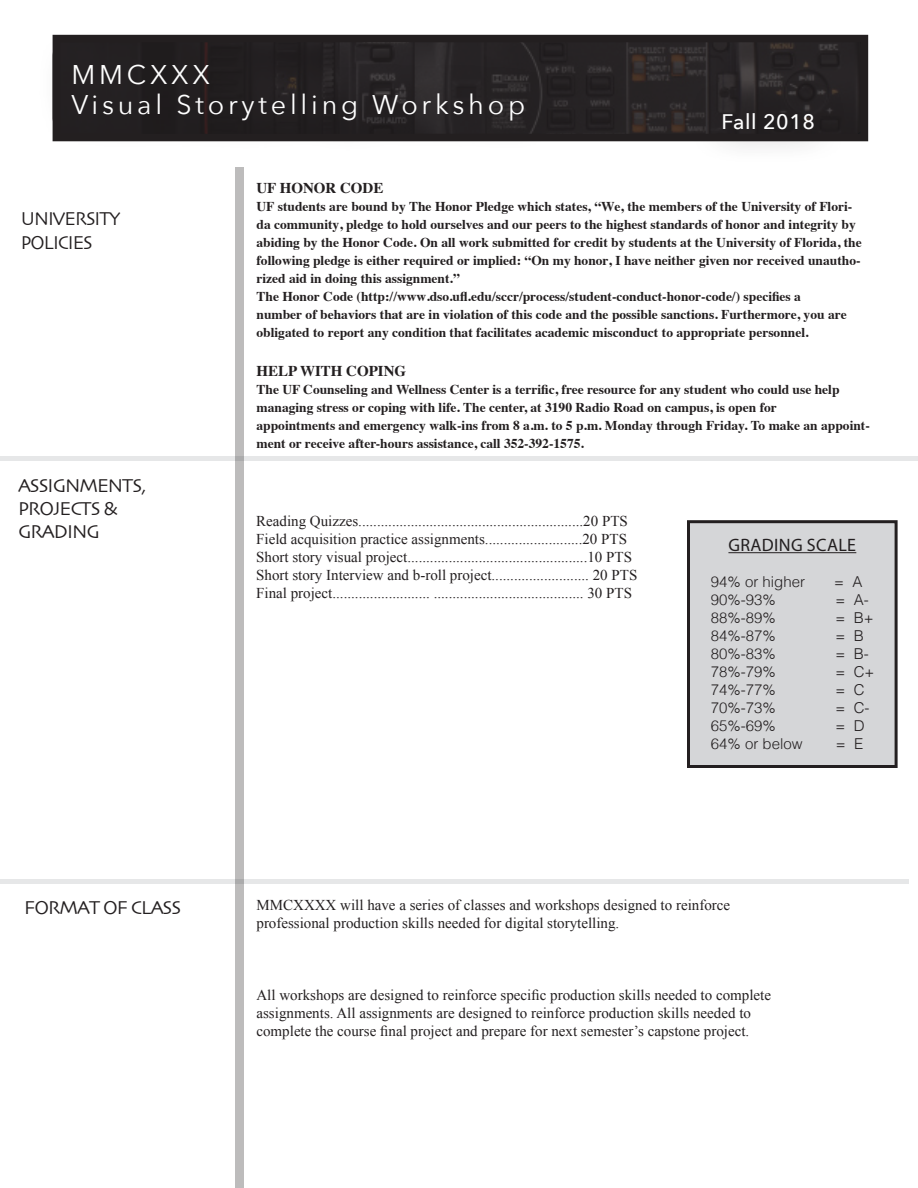
<style>
.page{position:relative;width:918px;height:1188px;background:#fff}
.page>*{position:absolute;margin:0;border:0;box-sizing:border-box;transform-origin:0 0}
.t1{font:27px "Avenir Next";letter-spacing:.14em;color:#fff}
.t2{font:500 21px "Avenir Next";letter-spacing:.03em;color:#fff}
.t3{font:19.5px "Skia Regular 1 1";letter-spacing:-.05em;color:#231f20}
.t4{font:18px "Myriad Pro";letter-spacing:.02em;color:#231f20}
.t5{font:15px "Times New Roman";color:#231f20}
.t6{font:300 15px "Helvetica";color:#231f20}
.t7{font:700 15px "Times";color:#231f20}
.t8{font:700 13.5px/18px "Times";color:#231f20}
</style>
<div class="page">
<svg style="left:53px;top:39px;width:812px;height:97px;background:#2a2627"></svg>
<hr style="left:0;top:457px;width:918px;height:4px;background:#e6e7e8">
<hr style="left:0;top:880px;width:909px;height:4px;background:#e6e7e8">
<div style="left:53px;top:35px;width:815px;height:106px;border:8px solid #231f20"></div>
<div style="left:235px;top:167px;width:9px;height:1021px;background:#bdbcbc"></div>
<div style="left:688px;top:522px;width:208px;height:244px;background:#d5d6d8"></div>
<hr style="left:728px;top:552px;width:128px;height:1px;background:#231f20">
<div style="left:687px;top:520px;width:211px;height:248px;border:3px solid #231f20"></div>
<div style="left:38px;top:29px;width:520px;height:125px;background:#231f20;opacity:.59"></div>
<div style="left:688px;top:78px;width:160px;height:86px;background:#231f20;opacity:.59"></div>
<p class="t1" style="left:71px;top:51px;width:140px">MMCXXX</p>
<p class="t1" style="left:71px;top:81px;width:455px">Visual Storytelling Workshop</p>
<p class="t2" style="left:722px;top:103px;width:95px">Fall 2018</p>
<p class="t3" style="left:21px;top:207px;width:101px">UNIVERSITY</p>
<p class="t3" style="left:21px;top:231px;width:74px">POLICIES</p>
<p class="t3" style="left:18px;top:474px;width:130px">ASSIGNMENTS,</p>
<p class="t3" style="left:18px;top:497px;width:101px">PROJECTS &amp;</p>
<p class="t3" style="left:18px;top:520px;width:83px">GRADING</p>
<p class="t3" style="left:24px;top:896px;width:159px">FORMAT OF CLASS</p>
<p class="t7" style="left:256px;top:173px;width:128px">UF HONOR CODE</p>
<p class="t8" style="left:256px;top:196px;width:607px">UF students are bound by The Honor Pledge which states, “We, the members of the University of Flori&shy;da community, pledge to hold ourselves and our peers to the highest standards of honor and integrity by abiding by the Honor Code. On all work submitted for credit by students at the University of Florida, the following pledge is either required or implied: “On my honor, I have neither given nor received unautho&shy;rized aid in doing this assignment.”</p>
<p class="t8" style="left:256px;top:286px;width:546px">The Honor Code (http://www.dso.ufl.edu/sccr/process/student-conduct-honor-code/) specifies a</p>
<p class="t8" style="left:256px;top:304px;width:592px">number of behaviors that are in violation of this code and the possible sanctions. Furthermore, you are obligated to report any condition that facilitates academic misconduct to appropriate personnel.</p>
<p class="t7" style="left:256px;top:356px;width:151px">HELP WITH COPING</p>
<p class="t8" style="left:256px;top:379px;width:585px">The UF Counseling and Wellness Center is a terrific, free resource for any student who could use help managing stress or coping with life. The center, at 3190 Radio Road on campus, is open for</p>
<p class="t8" style="left:256px;top:415px;width:615px">appointments and emergency walk-ins from 8 a.m. to 5 p.m. Monday through Friday. To make an appoint&shy;ment or receive after-hours assistance, call 352-392-1575.</p>
<p class="t5" style="left:256px;top:510px;width:373px">Reading Quizzes............................................................20 PTS</p>
<p class="t5" style="left:256px;top:528px;width:372px">Field acquisition practice assignments..........................20 PTS</p>
<p class="t5" style="left:256px;top:546px;width:377px">Short story visual project................................................10 PTS</p>
<p class="t5" style="left:256px;top:564px;width:383px">Short story Interview and b-roll project.......................... 20 PTS</p>
<p class="t5" style="left:256px;top:582px;width:377px">Final project.......................... ........................................ 30 PTS</p>
<p class="t4" style="left:728px;top:534px;width:129px">GRADING SCALE</p>
<p class="t6" style="left:711px;top:569px;width:96px">94% or higher</p>
<p class="t6" style="left:834px;top:569px;width:30px">= A</p>
<p class="t6" style="left:711px;top:587px;width:67px">90%-93%</p>
<p class="t6" style="left:836px;top:587px;width:35px">= A-</p>
<p class="t6" style="left:711px;top:605px;width:67px">88%-89%</p>
<p class="t6" style="left:836px;top:605px;width:40px">= B+</p>
<p class="t6" style="left:711px;top:623px;width:67px">84%-87%</p>
<p class="t6" style="left:836px;top:623px;width:30px">= B</p>
<p class="t6" style="left:711px;top:641px;width:67px">80%-83%</p>
<p class="t6" style="left:836px;top:641px;width:35px">= B-</p>
<p class="t6" style="left:711px;top:659px;width:67px">78%-79%</p>
<p class="t6" style="left:836px;top:659px;width:40px">= C+</p>
<p class="t6" style="left:711px;top:677px;width:67px">74%-77%</p>
<p class="t6" style="left:836px;top:677px;width:31px">= C</p>
<p class="t6" style="left:711px;top:695px;width:67px">70%-73%</p>
<p class="t6" style="left:836px;top:695px;width:36px">= C-</p>
<p class="t6" style="left:711px;top:713px;width:67px">65%-69%</p>
<p class="t6" style="left:836px;top:713px;width:31px">= D</p>
<p class="t6" style="left:711px;top:731px;width:93px">64% or below</p>
<p class="t6" style="left:836px;top:731px;width:29px">= E</p>
<p class="t5" style="left:256px;top:895px;width:475px">MMCXXXX will have a series of classes and workshops designed to reinforce</p>
<p class="t5" style="left:256px;top:913px;width:364px">professional production skills needed for digital storytelling.</p>
<p class="t5" style="left:256px;top:985px;width:516px">All workshops are designed to reinforce specific production skills needed to complete</p>
<p class="t5" style="left:256px;top:1003px;width:496px">assignments. All assignments are designed to reinforce production skills needed to</p>
<p class="t5" style="left:256px;top:1021px;width:494px">complete the course final project and prepare for next semester’s capstone project.</p>
</div>
